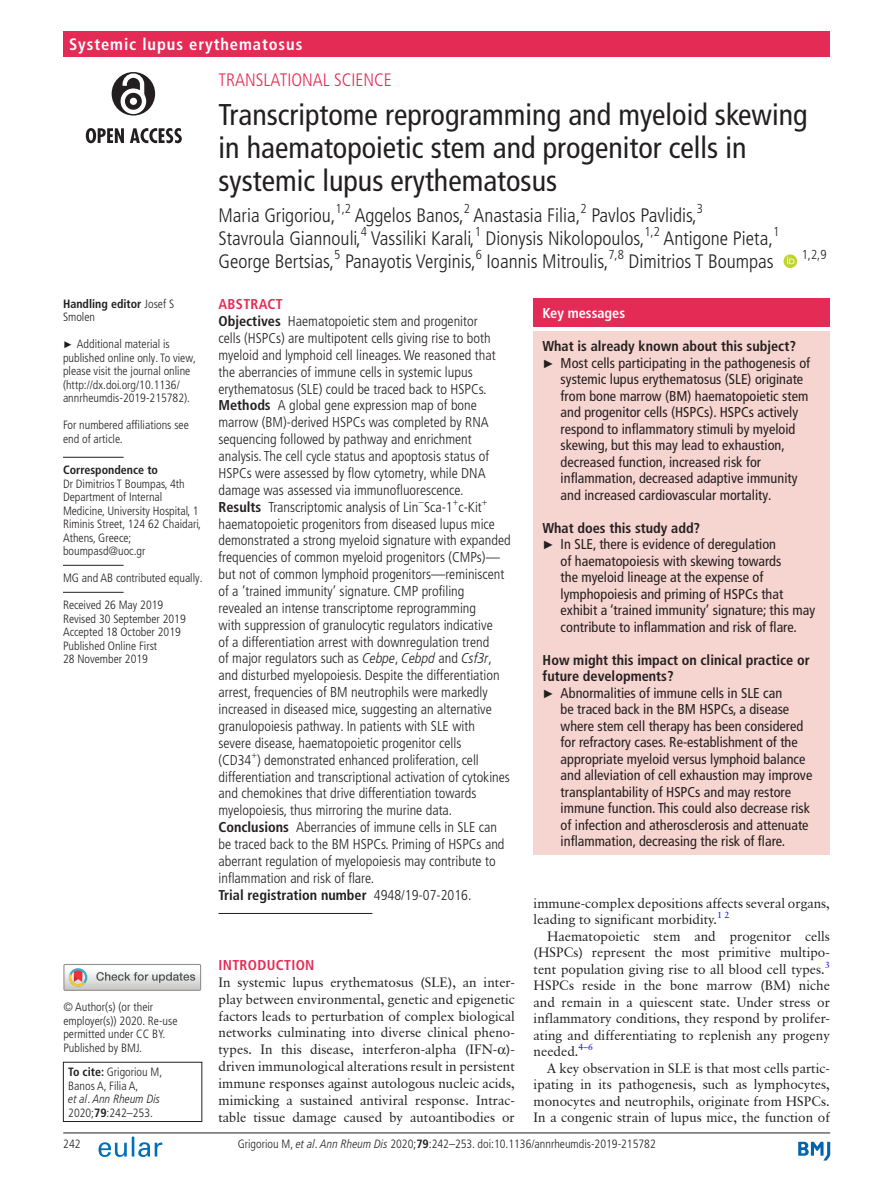
<style>
.page{position:relative;width:893px;height:1191px;background:#fff}
.page>*{position:absolute;margin:0;border:0;box-sizing:border-box;transform-origin:0 0}
.t1{font:condensed 30px/33px "Frutiger LT Pro";color:#231f20}
.t2{font:300 condensed 19.5px/23px "Frutiger LT Pro";color:#231f20}
.t3{font:300 condensed 18px "Frutiger LT Pro";color:#e42b56}
.t4{font:700 condensed 16.5px "Frutiger LT Pro";letter-spacing:.055em;color:#fff}
.t5{font:300 condensed 14.25px/16.8px "Frutiger LT Pro";color:#231f20}
.t6{font:condensed 14.25px/16.5px "Frutiger LT Pro";color:#231f20}
.t7{font:700 condensed 14.25px/16.5px "Frutiger LT Pro";color:#231f20}
.t8{font:700 condensed 14.25px "Frutiger LT Pro";letter-spacing:.025em;color:#e42b56}
.t9{font:700 condensed 14.25px "Frutiger LT Pro";color:#fff}
.t10{font:13.5px/16.5px "Classical Garamond BT";color:#231f20;text-align:justify}
.t11{font:300 condensed 12.9px "Frutiger LT Pro";color:#231f20}
.t12{font:300 condensed 12px/13.5px "Frutiger LT Pro";color:#231f20}
.t13{font:700 condensed 12px/13.5px "Frutiger LT Pro";color:#231f20}
.t14{font:9px "Classical Garamond BT";color:#00f}
.s1{font-weight:300}
.s2{font-family:"Arial";font-weight:400;font-stretch:normal;font-size:9.75px}
.s3{font-weight:700;color:#e42b56}
.s4{font-weight:700}
.s5{font-style:italic}
.s6{font-family:"Arial";font-stretch:normal;font-size:12px}
.s7{font-family:"Arial";font-weight:400;font-stretch:normal;font-size:12px}
.s8{font-weight:400}
</style>
<div class="page">
<hr style="left:63px;top:1132px;width:767px;height:1px;background:#231f20">
<svg style="left:99px;top:1136px;width:63px;height:21px"></svg>
<svg style="left:798px;top:1141px;width:32px;height:19px"></svg>
<div style="left:63px;top:31px;width:767px;height:25px;background:#e42b56"></div>
<svg style="left:784px;top:254px;width:13px;height:14px"></svg>
<div style="left:63px;top:1061px;width:139px;height:60px;border:1px solid #231f20"></div>
<hr style="left:63px;top:457px;width:61px;height:1px;background:#231f20">
<hr style="left:63px;top:565px;width:61px;height:1px;background:#231f20">
<hr style="left:63px;top:592px;width:61px;height:1px;background:#231f20">
<div style="left:63px;top:964px;width:138px;height:27px;border:1px solid #969090"></div>
<svg style="left:64px;top:964px;width:137px;height:26px"></svg>
<hr style="left:219px;top:913px;width:153px;height:1px;background:#231f20">
<div style="left:534px;top:298px;width:296px;height:29px;background:#e42b56"></div>
<div style="left:534px;top:331px;width:296px;height:524px;background:#f6d4cf"></div>
<div style="left:112px;top:72px;width:43px;height:43px;background:#231f20;border-radius:50%"></div>
<svg style="left:86px;top:128px;width:38px;height:15px"></svg>
<svg style="left:130px;top:128px;width:52px;height:15px"></svg>
<svg style="left:118px;top:72px;width:30px;height:44px"></svg>
<div style="left:130px;top:98px;width:7px;height:7px;background:#fff;border-radius:50%"></div>
<p class="t4" style="left:69px;top:34px;width:235px">Systemic lupus erythematosus</p>
<p class="t3" style="left:219px;top:69px;width:175px">Translational science</p>
<h1 class="t1" style="left:219px;top:98px;width:591px">Transcriptome reprogramming and myeloid skewing in haematopoietic stem and progenitor cells in systemic lupus erythematosus</h1>
<p class="t2" style="left:219px;top:204px;width:562px">Maria Grigoriou,<sup>1,2</sup> Aggelos Banos,<sup>2</sup> Anastasia Filia,<sup>2</sup> Pavlos Pavlidis,<sup>3<br></sup>Stavroula Giannouli,<sup>4</sup> Vassiliki Karali,<sup>1</sup> Dionysis N ikolopoulos,<sup>1,2</sup> Antigone Pieta,<sup>1<br></sup>George Bertsias,<sup>5</sup> Panayotis Verginis,<sup>6</sup> Ioannis Mitroulis,<sup>7,8</sup> Dimitrios T Boumpas</p>
<p class="t11" style="left:802px;top:247px;width:26px">1,2,9</p>
<p class="t13" style="left:63px;top:297px;width:111px">Handling editor <span class="s1">Josef S<br>Smolen</span></p>
<p class="t12" style="left:63px;top:337px;width:135px"><span class="s2">►</span> Additional material is published online only. To view, please visit the journal online (http://dx.doi.org/10.1136/ annrheumdis-2019-215782).</p>
<p class="t12" style="left:63px;top:418px;width:127px">For numbered affiliations see end of article.</p>
<p class="t13" style="left:63px;top:463px;width:97px">Correspondence to</p>
<p class="t12" style="left:63px;top:477px;width:139px">Dr Dimitrios T Boumpas, 4th<br>Department of I nternal<br>Medicine, University Hospital, 1<br>Riminis Street, 124 62 Chaidari,<br>Athens, Greece; boumpasd@uoc.gr</p>
<p class="t12" style="left:63px;top:571px;width:141px">MG and AB contributed equally.</p>
<p class="t12" style="left:63px;top:598px;width:124px">Received 26 May 2019<br>Revised 30 September 2019<br>Accepted 18 October 2019<br>Published Online First<br>28 November 2019</p>
<p class="t5" style="left:219px;top:296px;width:294px"><span class="s3">Abstract<br></span><span class="s4">Objectives</span> Haematopoietic stem and progenitor<br>cells (HSPCs) are multipotent cells giving rise to both myeloid and lymphoid cell lineages. We reasoned that the aberrancies of immune cells in systemic lupus erythematosus (SLE) could be traced back to HSPCs.<br><span class="s4">Methods</span> A global gene expression map of bone marrow (BM)-derived HSPCs was completed by RNA sequencing followed by pathway and enrichment analysis. The cell cycle status and apoptosis status of HSPCs were assessed by flow cytometry, while DNA damage was assessed via immunofluorescence.<br><span class="s4">Results</span> Transcriptomic analysis of Lin<sup>−</sup>Sca-1<sup>+</sup>c-Kit<sup>+ </sup>haematopoietic progenitors from diseased lupus mice demonstrated a strong myeloid signature with expanded frequencies of common myeloid progenitors (CMPs)— but not of common lymphoid progenitors—reminiscent of a ’trained immunity’ signature. CMP profiling revealed an intense transcriptome reprogramming<br>with suppression of granulocytic regulators indicative<br>of a differentiation arrest with downregulation trend<br>of major regulators such as <span class="s5">Cebpe</span>, <span class="s5">Cebpd</span> and <span class="s5">Csf3r</span>, and disturbed myelopoiesis. Despite the differentiation arrest, frequencies of BM neutrophils were markedly increased in diseased mice, suggesting an alternative granulopoiesis pathway. I n patients with SLE with severe disease, haematopoietic progenitor cells<br>(CD34<sup>+</sup>) demonstrated enhanced proliferation, cell differentiation and transcriptional activation of cytokines and chemokines that drive differentiation towards myelopoiesis, thus mirroring the murine data.<br><span class="s4">Conclusions</span> Aberrancies of immune cells in SLE can be traced back to the BM HSPCs. Priming of HSPCs and aberrant regulation of myelopoiesis may contribute to inflammation and risk of flare.<br><span class="s4">Trial registration number</span> 4948/19-07-2016.</p>
<p class="t12" style="left:63px;top:1000px;width:116px">© Author(s) (or their employer(s)) 2020. Re-use permitted under CC BY.<br>Published by BMJ.</p>
<p class="t12" style="left:68px;top:1065px;width:96px"><span class="s4">To cite:</span> Grigoriou M,<br>Banos A, Filia A,<br><span class="s5">et al</span>. <span class="s5">Ann Rheum Dis<br></span>2020;<span class="s4">79</span>:242–253.</p>
<p class="t8" style="left:219px;top:956px;width:66px">Introductio</p>
<p class="t8" style="left:305px;top:956px;width:11px">n</p>
<p class="t10" style="left:219px;top:973px;width:298px">In systemic lupus erythematosus (SLE), an inter&shy;play between environmental, genetic and epigenetic factors leads to perturbation of complex biological networks culminating into diverse clinical pheno&shy;types. In this disease, interferon-alpha (IFN- )- driven immunological alterations result in persistent immune responses against autologous nucleic acids, mimicking a sustained antiviral response. Intrac&shy;table tissue damage caused by autoantibodies or</p>
<p class="t9" style="left:543px;top:305px;width:84px">Key messages</p>
<p class="t7" style="left:543px;top:338px;width:255px">What is already known about this subject?</p>
<p class="t6" style="left:543px;top:354px;width:269px"><span class="s6">►</span> Most cells participating in the pathogenesis of</p>
<p class="t6" style="left:561px;top:371px;width:244px">systemic lupus erythematosus (SLE) originate</p>
<p class="t6" style="left:561px;top:387px;width:249px">from bone marrow (BM) haematopoietic stem</p>
<p class="t6" style="left:561px;top:404px;width:239px">and progenitor cells (HSPCs). HSPCs actively</p>
<p class="t6" style="left:561px;top:420px;width:236px">respond to inflammatory stimuli by myeloid</p>
<p class="t6" style="left:561px;top:437px;width:226px">skewing, but this may lead to exhaustion,</p>
<p class="t6" style="left:561px;top:453px;width:202px">decreased function, increased risk for</p>
<p class="t6" style="left:561px;top:470px;width:238px">inflammation, decreased adaptive immunity</p>
<p class="t6" style="left:561px;top:486px;width:213px">and increased cardiovascular mortality.</p>
<p class="t7" style="left:543px;top:519px;width:159px">What does this study add?</p>
<p class="t6" style="left:543px;top:536px;width:235px"><span class="s6">►</span> In SLE, there is evidence of deregulation</p>
<p class="t6" style="left:561px;top:552px;width:222px">of haematopoiesis with skewing towards</p>
<p class="t6" style="left:561px;top:569px;width:204px">the myeloid lineage at the expense of</p>
<p class="t6" style="left:561px;top:585px;width:224px">lymphopoiesis and priming of HSPCs that</p>
<p class="t6" style="left:561px;top:602px;width:256px">exhibit a ‘trained immunity’ signature; this may</p>
<p class="t6" style="left:561px;top:618px;width:238px">contribute to inflammation and risk of flare.</p>
<p class="t7" style="left:543px;top:651px;width:269px">How might this impact on clinical practice or future developments?<br><span class="s7">►</span> <span class="s8">Abnormalities of immune cells in SLE can</span></p>
<p class="t6" style="left:561px;top:701px;width:253px">be traced back in the BM HSPCs, a disease where stem cell therapy has been considered for refractory cases. Re-establishment of the appropriate myeloid versus lymphoid balance and alleviation of cell exhaustion may improve transplantability of HSPCs and may restore immune function. This could also decrease risk of infection and atherosclerosis and attenuate inflammation, decreasing the risk of flare.</p>
<p class="t10" style="left:534px;top:894px;width:298px">immune-complex depositions affects several organs, leading to significant morbidity.</p>
<p class="t14" style="left:717px;top:909px;width:14px">1 2</p>
<p class="t10" style="left:534px;top:927px;width:298px;text-indent:14px">Haematopoietic stem and progenitor cells (HSPCs) represent the most primitive multipo&shy;tent population giving rise to all blood cell types.<sup>3<br></sup>HSPCs reside in the bone marrow (BM) niche and remain in a quiescent state. Under stress or inflammatory conditions, they respond by prolifer&shy;ating and differentiating to replenish any progeny needed.<sup>4–6</sup></p>
<p class="t10" style="left:534px;top:1059px;width:298px;text-indent:14px">A key observation in SLE is that most cells partic&shy;ipating in its pathogenesis, such as lymphocytes, monocytes and neutrophils, originate from HSPCs.<br>In a congenic strain of lupus mice, the function of</p>
<p class="t12" style="left:63px;top:1136px;width:19px">242</p>
<p class="t12" style="left:238px;top:1136px;width:420px">Grigoriou M, <span class="s5">et al</span>. <span class="s5">Ann Rheum Dis</span> 2020;<span class="s4">79</span>:242–253. doi:10.1136/annrheumdis-2019-215782</p>
</div>
